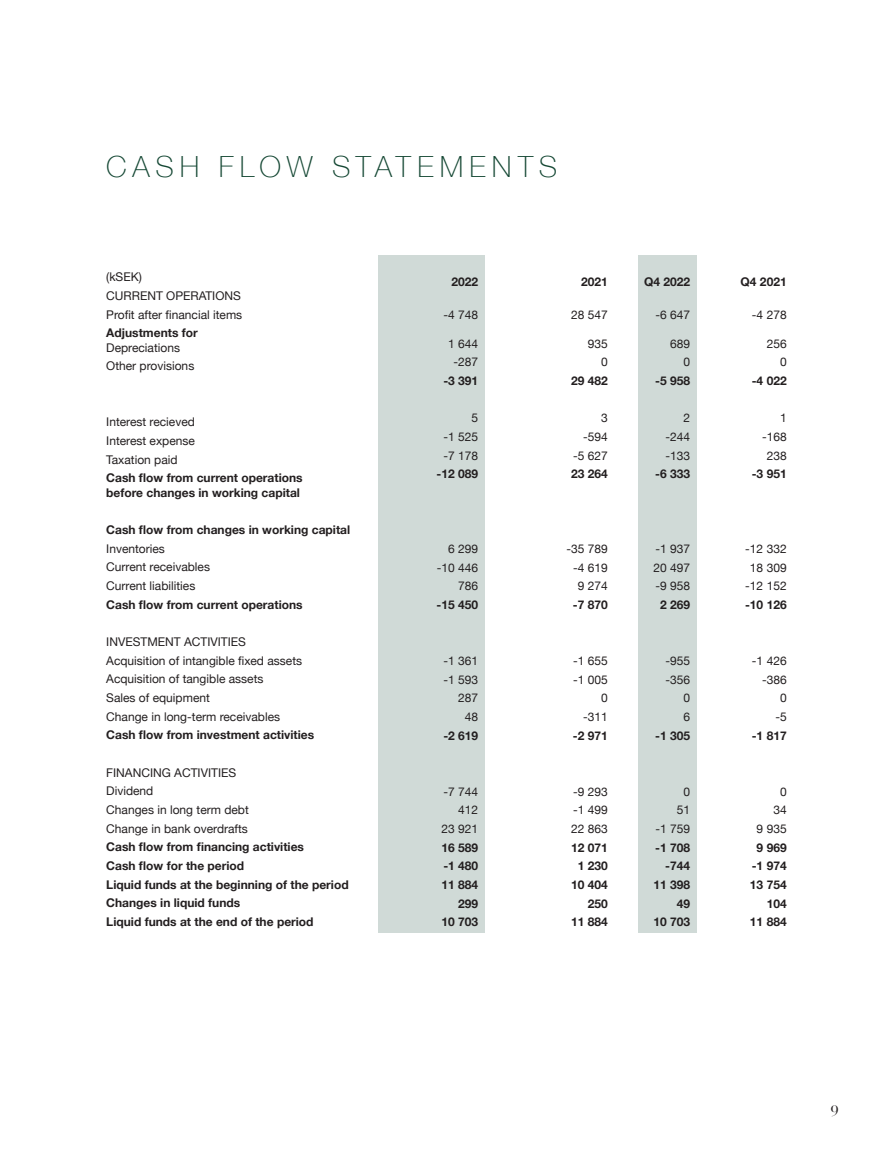
<style>
.page{position:relative;width:893px;height:1170px;background:#fff}
.page>*{position:absolute;margin:0;border:0;box-sizing:border-box;transform-origin:0 0}
.t1{font:100 29.1px "Helvetica Neue";letter-spacing:.2em;color:#144733}
.t2{font:15px "Bauer Bodoni";color:#231f20}
.t3{font:12px "Helvetica Neue";color:#231f20}
.t4{font:700 12px/14.4px "Helvetica Neue";color:#231f20}
.s1{font-weight:400}
</style>
<div class="page">
<div style="left:638px;top:255px;width:59px;height:678px;background:#d0dad7"></div>
<div style="left:379px;top:255px;width:106px;height:678px;background:#d0dad7"></div>
<p class="t1" style="left:106px;top:145px;width:453px">CASH FLOW STATEMENTS</p>
<p class="t3" style="left:106px;top:268px;width:37px">(kSEK)</p>
<p class="t3" style="left:106px;top:287px;width:136px">CURRENT OPERATIONS</p>
<p class="t3" style="left:106px;top:306px;width:138px">Profit after financial items</p>
<p class="t4" style="left:106px;top:326px;width:93px">Adjustments for<br><span class="s1">Depreciations</span></p>
<p class="t3" style="left:106px;top:357px;width:90px">Other provisions</p>
<p class="t3" style="left:106px;top:413px;width:90px">Interest recieved</p>
<p class="t3" style="left:106px;top:432px;width:90px">Interest expense</p>
<p class="t3" style="left:106px;top:451px;width:73px">Taxation paid</p>
<p class="t4" style="left:106px;top:471px;width:198px">Cash flow from current operations before changes in working capital</p>
<p class="t4" style="left:106px;top:523px;width:245px">Cash flow from changes in working capital</p>
<p class="t3" style="left:106px;top:540px;width:60px">Inventories</p>
<p class="t3" style="left:106px;top:558px;width:105px">Current receivables</p>
<p class="t3" style="left:106px;top:577px;width:91px">Current liabilities</p>
<p class="t4" style="left:106px;top:597px;width:198px">Cash flow from current operations</p>
<p class="t3" style="left:106px;top:633px;width:141px">INVESTMENT ACTIVITIES</p>
<p class="t3" style="left:106px;top:651px;width:197px">Acquisition of intangible fixed assets</p>
<p class="t3" style="left:106px;top:670px;width:159px">Acquisition of tangible assets</p>
<p class="t3" style="left:106px;top:689px;width:105px">Sales of equipment</p>
<p class="t3" style="left:106px;top:707px;width:175px">Change in long-term receivables</p>
<p class="t4" style="left:106px;top:728px;width:209px">Cash flow from investment activities</p>
<p class="t3" style="left:106px;top:763px;width:131px">FINANCING ACTIVITIES</p>
<p class="t3" style="left:106px;top:782px;width:49px">Dividend</p>
<p class="t3" style="left:106px;top:801px;width:144px">Changes in long term debt</p>
<p class="t3" style="left:106px;top:819px;width:143px">Change in bank overdrafts</p>
<p class="t4" style="left:106px;top:840px;width:199px">Cash flow from financing activities</p>
<p class="t4" style="left:106px;top:858px;width:139px">Cash flow for the period</p>
<p class="t4" style="left:106px;top:877px;width:244px">Liquid funds at the beginning of the period</p>
<p class="t4" style="left:106px;top:896px;width:135px">Changes in liquid funds</p>
<p class="t4" style="left:106px;top:914px;width:209px">Liquid funds at the end of the period</p>
<p class="t4" style="left:452px;top:274px;width:28px">2022</p>
<p class="t3" style="left:444px;top:306px;width:36px">-4 748</p>
<p class="t3" style="left:448px;top:335px;width:32px">1 644</p>
<p class="t3" style="left:454px;top:353px;width:26px">-287</p>
<p class="t4" style="left:443px;top:374px;width:36px">-3 391</p>
<p class="t3" style="left:472px;top:409px;width:8px">5</p>
<p class="t3" style="left:444px;top:428px;width:36px">-1 525</p>
<p class="t3" style="left:444px;top:446px;width:36px">-7 178</p>
<p class="t4" style="left:437px;top:467px;width:43px">-12 089</p>
<p class="t3" style="left:448px;top:540px;width:32px">6 299</p>
<p class="t3" style="left:437px;top:558px;width:43px">-10 446</p>
<p class="t3" style="left:458px;top:577px;width:22px">786</p>
<p class="t4" style="left:437px;top:597px;width:43px">-15 450</p>
<p class="t3" style="left:444px;top:652px;width:36px">-1 361</p>
<p class="t3" style="left:444px;top:670px;width:36px">-1 593</p>
<p class="t3" style="left:458px;top:689px;width:22px">287</p>
<p class="t3" style="left:465px;top:708px;width:15px">48</p>
<p class="t4" style="left:443px;top:728px;width:36px">-2 619</p>
<p class="t3" style="left:444px;top:782px;width:36px">-7 744</p>
<p class="t3" style="left:458px;top:801px;width:22px">412</p>
<p class="t3" style="left:442px;top:819px;width:38px">23 921</p>
<p class="t4" style="left:442px;top:840px;width:38px">16 589</p>
<p class="t4" style="left:443px;top:859px;width:36px">-1 480</p>
<p class="t4" style="left:442px;top:877px;width:38px">11 884</p>
<p class="t4" style="left:458px;top:896px;width:22px">299</p>
<p class="t4" style="left:442px;top:914px;width:38px">10 703</p>
<p class="t4" style="left:581px;top:274px;width:28px">2021</p>
<p class="t3" style="left:571px;top:306px;width:38px">28 547</p>
<p class="t3" style="left:588px;top:335px;width:22px">935</p>
<p class="t3" style="left:601px;top:353px;width:8px">0</p>
<p class="t4" style="left:571px;top:374px;width:38px">29 482</p>
<p class="t3" style="left:601px;top:409px;width:8px">3</p>
<p class="t3" style="left:583px;top:428px;width:26px">-594</p>
<p class="t3" style="left:573px;top:446px;width:36px">-5 627</p>
<p class="t4" style="left:571px;top:467px;width:38px">23 264</p>
<p class="t3" style="left:566px;top:540px;width:43px">-35 789</p>
<p class="t3" style="left:573px;top:558px;width:36px">-4 619</p>
<p class="t3" style="left:578px;top:577px;width:32px">9 274</p>
<p class="t4" style="left:573px;top:597px;width:36px">-7 870</p>
<p class="t3" style="left:573px;top:652px;width:36px">-1 655</p>
<p class="t3" style="left:573px;top:670px;width:36px">-1 005</p>
<p class="t3" style="left:601px;top:689px;width:8px">0</p>
<p class="t3" style="left:583px;top:708px;width:26px">-311</p>
<p class="t4" style="left:573px;top:728px;width:36px">-2 971</p>
<p class="t3" style="left:573px;top:782px;width:36px">-9 293</p>
<p class="t3" style="left:573px;top:801px;width:36px">-1 499</p>
<p class="t3" style="left:571px;top:819px;width:38px">22 863</p>
<p class="t4" style="left:571px;top:840px;width:38px">12 071</p>
<p class="t4" style="left:578px;top:859px;width:32px">1 230</p>
<p class="t4" style="left:571px;top:877px;width:38px">10 404</p>
<p class="t4" style="left:588px;top:896px;width:22px">250</p>
<p class="t4" style="left:571px;top:914px;width:38px">11 884</p>
<p class="t4" style="left:644px;top:274px;width:48px">Q4 2022</p>
<p class="t3" style="left:655px;top:306px;width:36px">-6 647</p>
<p class="t3" style="left:670px;top:335px;width:22px">689</p>
<p class="t3" style="left:683px;top:353px;width:8px">0</p>
<p class="t4" style="left:655px;top:374px;width:36px">-5 958</p>
<p class="t3" style="left:683px;top:409px;width:8px">2</p>
<p class="t3" style="left:665px;top:428px;width:26px">-244</p>
<p class="t3" style="left:665px;top:446px;width:26px">-133</p>
<p class="t4" style="left:655px;top:467px;width:36px">-6 333</p>
<p class="t3" style="left:655px;top:540px;width:36px">-1 937</p>
<p class="t3" style="left:653px;top:558px;width:38px">20 497</p>
<p class="t3" style="left:655px;top:577px;width:36px">-9 958</p>
<p class="t4" style="left:660px;top:597px;width:32px">2 269</p>
<p class="t3" style="left:665px;top:652px;width:26px">-955</p>
<p class="t3" style="left:665px;top:670px;width:26px">-356</p>
<p class="t3" style="left:683px;top:689px;width:8px">0</p>
<p class="t3" style="left:683px;top:708px;width:8px">6</p>
<p class="t4" style="left:655px;top:728px;width:36px">-1 305</p>
<p class="t3" style="left:683px;top:782px;width:8px">0</p>
<p class="t3" style="left:677px;top:801px;width:15px">51</p>
<p class="t3" style="left:655px;top:819px;width:36px">-1 759</p>
<p class="t4" style="left:655px;top:840px;width:36px">-1 708</p>
<p class="t4" style="left:665px;top:859px;width:26px">-744</p>
<p class="t4" style="left:653px;top:877px;width:38px">11 398</p>
<p class="t4" style="left:677px;top:896px;width:15px">49</p>
<p class="t4" style="left:653px;top:914px;width:38px">10 703</p>
<p class="t4" style="left:741px;top:274px;width:48px">Q4 2021</p>
<p class="t3" style="left:752px;top:306px;width:36px">-4 278</p>
<p class="t3" style="left:767px;top:335px;width:22px">256</p>
<p class="t3" style="left:780px;top:353px;width:8px">0</p>
<p class="t4" style="left:752px;top:374px;width:36px">-4 022</p>
<p class="t3" style="left:780px;top:409px;width:8px">1</p>
<p class="t3" style="left:762px;top:428px;width:26px">-168</p>
<p class="t3" style="left:767px;top:446px;width:22px">238</p>
<p class="t4" style="left:752px;top:467px;width:36px">-3 951</p>
<p class="t3" style="left:745px;top:540px;width:43px">-12 332</p>
<p class="t3" style="left:750px;top:558px;width:38px">18 309</p>
<p class="t3" style="left:745px;top:577px;width:43px">-12 152</p>
<p class="t4" style="left:745px;top:597px;width:43px">-10 126</p>
<p class="t3" style="left:752px;top:652px;width:36px">-1 426</p>
<p class="t3" style="left:762px;top:670px;width:26px">-386</p>
<p class="t3" style="left:780px;top:689px;width:8px">0</p>
<p class="t3" style="left:775px;top:708px;width:13px">-5</p>
<p class="t4" style="left:752px;top:728px;width:36px">-1 817</p>
<p class="t3" style="left:780px;top:782px;width:8px">0</p>
<p class="t3" style="left:773px;top:801px;width:15px">34</p>
<p class="t3" style="left:757px;top:819px;width:32px">9 935</p>
<p class="t4" style="left:757px;top:840px;width:32px">9 969</p>
<p class="t4" style="left:752px;top:859px;width:36px">-1 974</p>
<p class="t4" style="left:750px;top:877px;width:38px">13 754</p>
<p class="t4" style="left:767px;top:896px;width:22px">104</p>
<p class="t4" style="left:750px;top:914px;width:38px">11 884</p>
<p class="t2" style="left:831px;top:1101px;width:10px">9</p>
</div>
